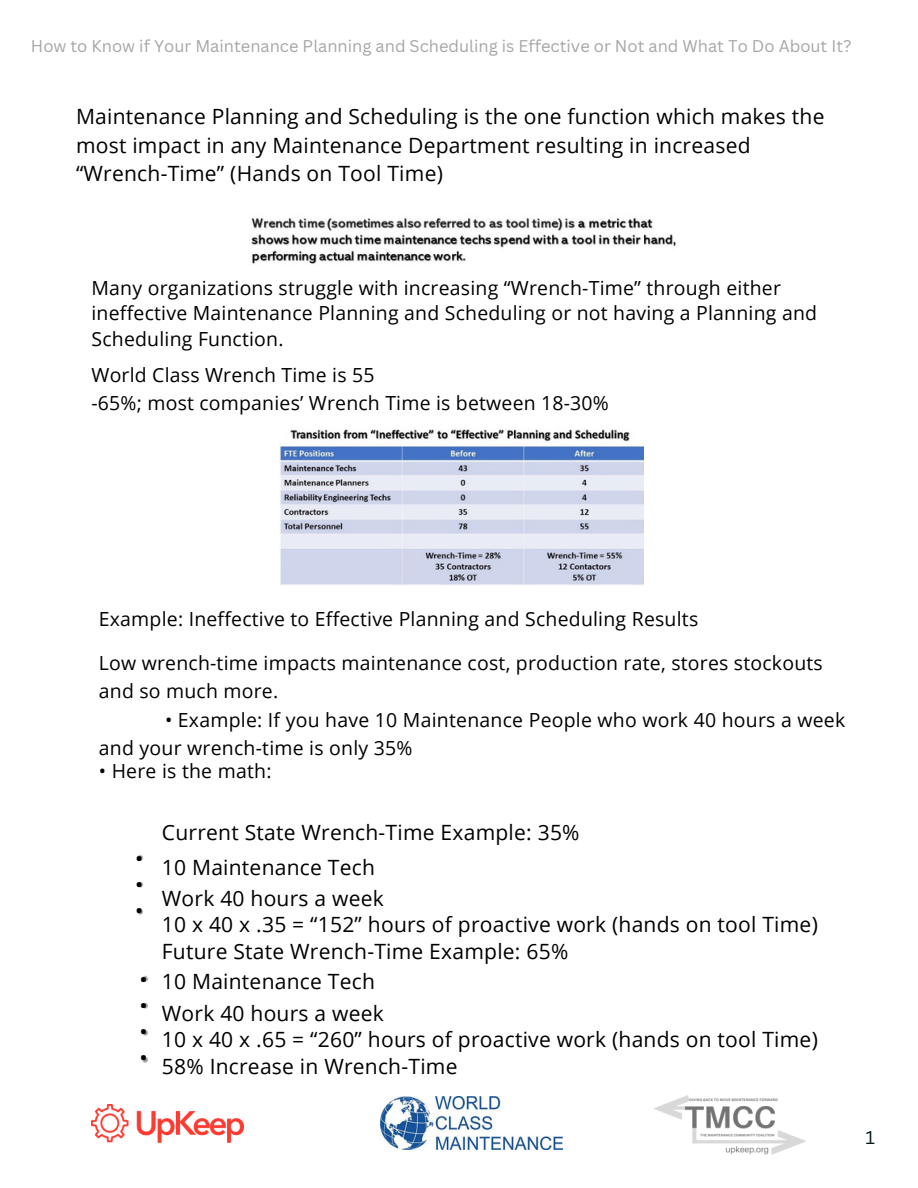
<style>
.page{position:relative;width:918px;height:1188px;background:#fff}
.page>*{position:absolute;margin:0;border:0;box-sizing:border-box;transform-origin:0 0}
.t1{font:21px/26.4px "Open Sans";letter-spacing:.01em;color:#000}
.t2{font:21px/25.8px "IBM Plex Sans Cond";color:#000;text-align:justify}
.t3{font:19.5px/28.2px "Open Sans";letter-spacing:.01em;color:#000}
.t4{font:18px "Canva Sans";color:#051b1b}
.t5{font:16.5px "Canva Sans";color:#a6a6a6}
</style>
<div class="page">
<svg style="left:251px;top:218px;width:426px;height:46px"></svg>
<img style="left:279px;top:429px;width:365px;height:157px">
<img style="left:137px;top:854px;width:6px;height:7px">
<img style="left:137px;top:881px;width:6px;height:7px">
<img style="left:137px;top:908px;width:6px;height:7px">
<img style="left:142px;top:975px;width:6px;height:7px">
<img style="left:142px;top:1002px;width:6px;height:7px">
<img style="left:142px;top:1029px;width:6px;height:7px">
<img style="left:142px;top:1056px;width:6px;height:7px">
<img style="left:92px;top:1104px;width:152px;height:39px">
<img style="left:381px;top:1096px;width:182px;height:53px">
<img style="left:654px;top:1095px;width:152px;height:60px">
<p class="t5" style="left:31px;top:34px;width:822px">How to Know if Your Maintenance Planning and Scheduling is Effective or Not and What To Do About It?</p>
<p class="t1" style="left:76px;top:102px;width:750px;line-height:28.2px">Maintenance Planning and Scheduling is the one function which makes the most impact in any Maintenance Department resulting in increased “Wrench-Time” (Hands on Tool Time)</p>
<p class="t3" style="left:91px;top:274px;width:727px;line-height:25.8px">Many organizations struggle with increasing “Wrench-Time” through either ineffective Maintenance Planning and Scheduling or not having a Planning and<br>Scheduling Function.</p>
<p class="t3" style="left:91px;top:361px;width:519px">World Class Wrench Time is 55<br>-65%; most companies’ Wrench Time is between 18-30%</p>
<p class="t3" style="left:99px;top:604px;width:601px">Example: Ineffective to Effective Planning and Scheduling Results</p>
<p class="t3" style="left:99px;top:648px;width:726px">Low wrench-time impacts maintenance cost, production rate, stores stockouts and so much more.</p>
<p class="t3" style="left:99px;top:706px;width:748px;text-indent:66px">• Example: If you have 10 Maintenance People who work 40 hours a week and your wrench-time is only 35%</p>
<p class="t3" style="left:99px;top:756px;width:174px">• Here is the math:</p>
<p class="t2" style="left:135px;top:844px;width:9px">• • •</p>
<p class="t2" style="left:140px;top:966px;width:9px">• • • •</p>
<p class="t1" style="left:162px;top:814px;width:419px;line-height:34.8px">Current State Wrench-Time Example: 35%<br>10 Maintenance Tech</p>
<p class="t1" style="left:162px;top:885px;width:658px">Work 40 hours a week<br>10 x 40 x .35 = “152” hours of proactive work (hands on tool Time)<br>Future State Wrench-Time Example: 65%</p>
<p class="t1" style="left:162px;top:965px;width:224px;line-height:31.5px">10 Maintenance Tech<br>Work 40 hours a week</p>
<p class="t1" style="left:162px;top:1025px;width:658px;line-height:27px">10 x 40 x .65 = “260” hours of proactive work (hands on tool Time)<br>58% Increase in Wrench-Time</p>
<p class="t4" style="left:865px;top:1125px;width:11px">1</p>
</div>
